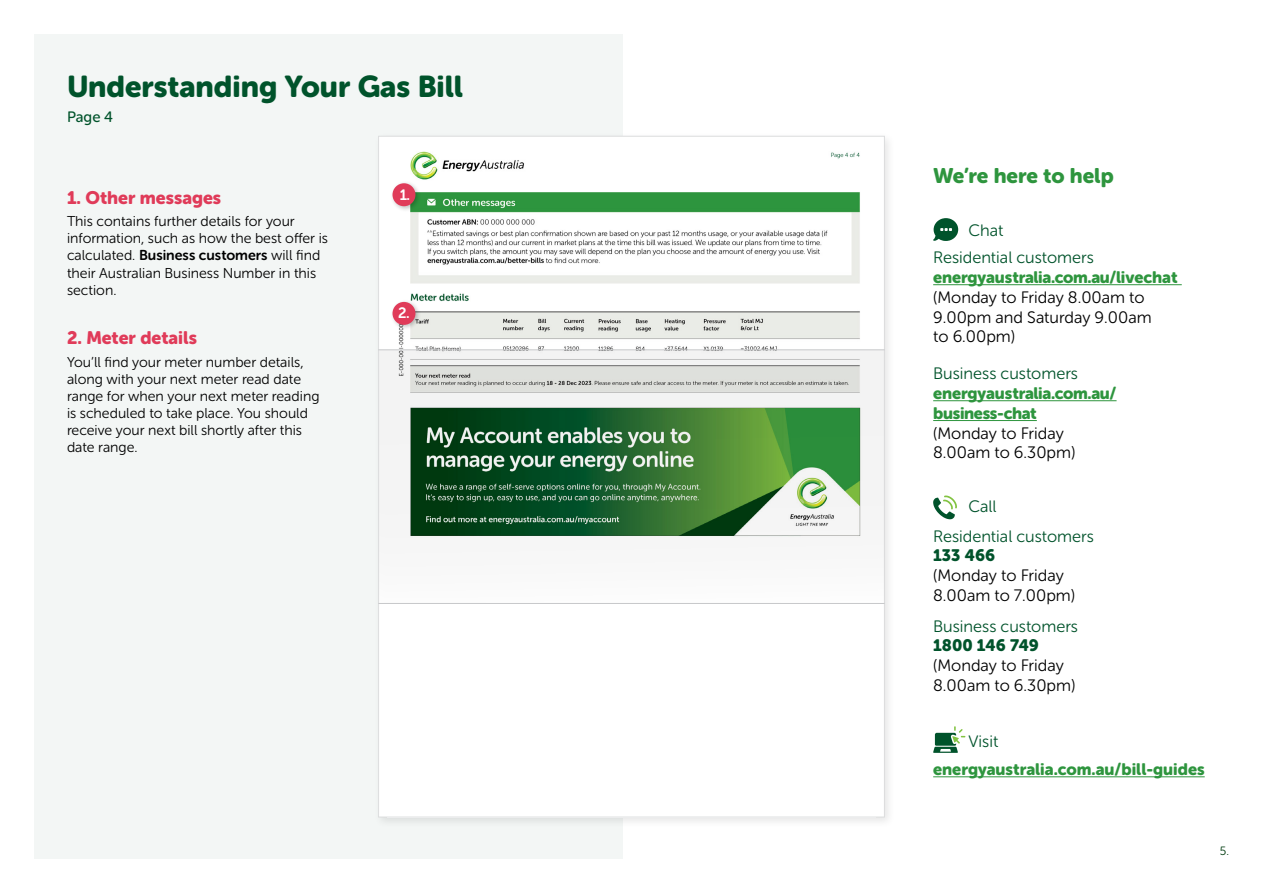
<style>
.page{position:relative;width:1263px;height:893px;background:#fff}
.page>*{position:absolute;margin:0;border:0;box-sizing:border-box;transform-origin:0 0}
.t1{font:30px "Museo Sans Rounded 900";color:#00532b}
.t2{font:21px "Museo Sans Rounded 900";color:#2e953e}
.t3{font:18px "Museo Sans Rounded 900";color:#e03b59}
.t4{font:16.5px/19.8px "Museo Sans Rounded 300";color:#000}
.t5{font:16.5px/19.8px "Museo Sans Rounded 900";letter-spacing:-.005em;color:#2e953e}
.t6{font:16.5px "Museo Sans Rounded 300";color:#00532b}
.t7{font:16.5px "Museo Sans Rounded 900";color:#00532b}
.t8{font:15px "Museo Sans Rounded 500";color:#00532b}
.t9{font:15px "Museo Sans Rounded 700";color:#fff}
.t10{font:14.25px/17.1px "Museo Sans Rounded 300";color:#000}
.t11{font:12px "Museo Sans Rounded 300";color:#003c10}
.s1{font-family:"Museo Sans Rounded 700"}
</style>
<div class="page">
<div style="left:34px;top:34px;width:588px;height:825px;background:#f3f6f5"></div>
<div style="left:373px;top:131px;width:523px;height:697px;background:#000;opacity:.1"></div>
<img style="left:387px;top:138px;width:488px;height:677px">
<div style="left:373px;top:344px;width:523px;height:270px;background:#000;opacity:.1"></div>
<svg style="left:380px;top:351px;width:503px;height:250px"></svg>
<hr style="left:378px;top:350px;width:507px;height:1px;background:#c7c8ca">
<hr style="left:378px;top:603px;width:507px;height:1px;background:#c7c8ca">
<div style="left:389px;top:181px;width:32px;height:31px;background:#000;opacity:.25"></div>
<div style="left:392px;top:183px;width:23px;height:23px;background:#e03b59;border-radius:50%"></div>
<hr style="left:933px;top:284px;width:249px;height:1px;background:#2e953e">
<hr style="left:933px;top:400px;width:183px;height:1px;background:#2e953e">
<hr style="left:933px;top:420px;width:104px;height:1px;background:#2e953e">
<svg style="left:933px;top:218px;width:25px;height:23px"></svg>
<svg style="left:933px;top:495px;width:24px;height:24px"></svg>
<svg style="left:933px;top:726px;width:32px;height:27px"></svg>
<hr style="left:933px;top:776px;width:272px;height:1px;background:#2e953e">
<div style="left:389px;top:299px;width:32px;height:32px;background:#000;opacity:.25"></div>
<div style="left:392px;top:302px;width:23px;height:23px;background:#e03b59;border-radius:50%"></div>
<h1 class="t1" style="left:67px;top:69px;width:398px">Understanding Your Gas Bill</h1>
<p class="t8" style="left:67px;top:108px;width:48px">Page 4</p>
<p class="t3" style="left:67px;top:187px;width:156px">1. Other messages</p>
<p class="t10" style="left:67px;top:213px;width:262px">This contains further details for your information, such as how the best offer is calculated. <span class="s1">Business customers</span> will find their Australian Business Number in this section.</p>
<p class="t3" style="left:67px;top:328px;width:131px">2. Meter details</p>
<p class="t10" style="left:67px;top:353px;width:254px">You’ll find your meter number details, along with your next meter read date range for when your next meter reading is scheduled to take place. You should receive your next bill shortly after this date range.</p>
<p class="t9" style="left:400px;top:186px;width:12px">1.</p>
<p class="t9" style="left:398px;top:305px;width:13px">2.</p>
<h2 class="t2" style="left:933px;top:164px;width:182px">We’re here to help</h2>
<p class="t6" style="left:968px;top:221px;width:36px">Chat</p>
<p class="t6" style="left:933px;top:249px;width:162px">Residential customers</p>
<p class="t5" style="left:933px;top:267px;width:246px">energyaustralia.com.au/livechat</p>
<p class="t4" style="left:933px;top:287px;width:220px">(Monday to Friday 8.00am to<br>9.00pm and Saturday 9.00am to 6.00pm)</p>
<p class="t6" style="left:933px;top:365px;width:146px">Business customers</p>
<p class="t5" style="left:933px;top:383px;width:185px">energyaustralia.com.au/ business-chat</p>
<p class="t4" style="left:933px;top:423px;width:144px">(Monday to Friday<br>8.00am to 6.30pm)</p>
<p class="t6" style="left:968px;top:498px;width:30px">Call</p>
<p class="t6" style="left:933px;top:527px;width:162px">Residential customers</p>
<p class="t7" style="left:933px;top:546px;width:63px">133 466</p>
<p class="t4" style="left:933px;top:566px;width:144px">(Monday to Friday<br>8.00am to 7.00pm)</p>
<p class="t6" style="left:933px;top:617px;width:146px">Business customers</p>
<p class="t7" style="left:933px;top:636px;width:107px">1800 146 749</p>
<p class="t4" style="left:933px;top:656px;width:144px">(Monday to Friday<br>8.00am to 6.30pm)</p>
<p class="t6" style="left:968px;top:732px;width:31px">Visit</p>
<p class="t5" style="left:933px;top:760px;width:273px">energyaustralia.com.au/bill-guides</p>
<p class="t11" style="left:1220px;top:845px;width:11px">5.</p>
</div>
